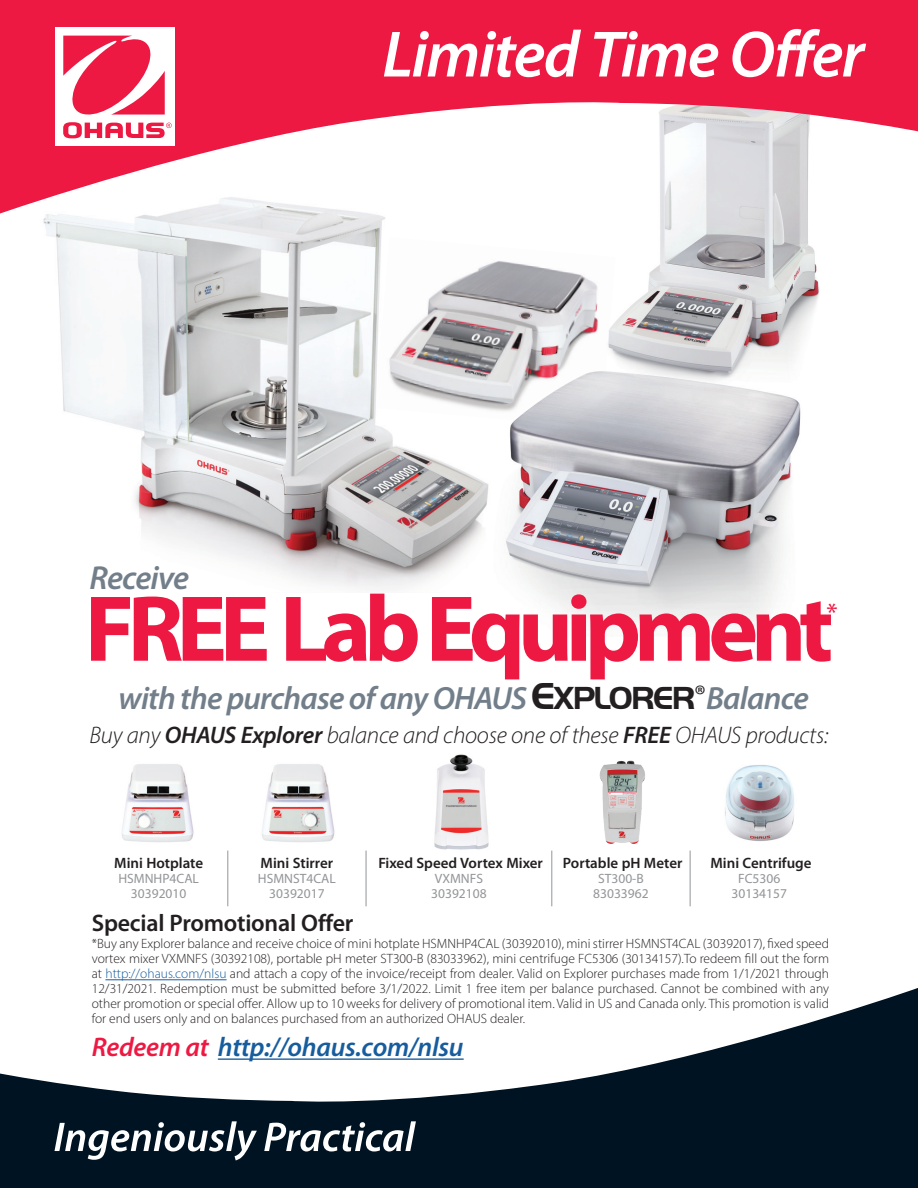
<style>
.page{position:relative;width:918px;height:1188px;background:#fff}
.page>*{position:absolute;margin:0;border:0;box-sizing:border-box;transform-origin:0 0}
.t1{font:700 94.5px "Myriad Pro";letter-spacing:-.075em;color:#ed1943}
.Red_Curve_Headline{font:italic 600 66px "Myriad Pro";letter-spacing:-.025em;color:#fff}
.t2{font:italic 600 33.3px "Myriad Pro";letter-spacing:-.03em;color:#727f8a}
.t3{font:italic 600 32.25px "Myriad Pro";letter-spacing:-.025em;color:#727f8a}
.Final_Statement{font:italic 600 27px "Myriad Pro";letter-spacing:-.01em;color:#175d9e}
.t4{font:27px "Myriad Pro";color:#ed1943}
.Section_Title{font:italic 300 24px "Myriad Pro";letter-spacing:-.01em;color:#231f20}
.Promo_Info_Header{font:600 24px "Myriad Pro";letter-spacing:-.01em;color:#231f20}
.Specs_Centered_Semib{font:600 15px "Myriad Pro";color:#231f20}
.Promo_Fine_Print{font:300 13.5px/15px "Myriad Pro";color:#231f20;text-align:justify}
.t5{font:13.5px/15px "Myriad Pro";color:#939598;text-align:center}
.s1{font-family:"Handel Got D";font-weight:700;font-style:normal;font-size:39px;color:#231f20}
.s2{font-family:"Handel Got D";font-weight:700;font-style:normal;font-size:33.15px;color:#231f20}
.s3{font-weight:600}
.s4{color:#175d9e}
.s5{color:#ed1943}
</style>
<div class="page">
<img style="left:513px;top:404px;width:288px;height:220px">
<img style="left:616px;top:222px;width:203px;height:182px">
<img style="left:43px;top:222px;width:470px;height:367px">
<img style="left:375px;top:237px;width:241px;height:191px">
<svg style="left:0;top:0;width:918px;height:222px;fill:#ed1943"></svg>
<div style="left:55px;top:27px;width:119px;height:119px;background:#fff"></div>
<svg style="left:63px;top:36px;width:109px;height:102px"></svg>
<svg style="left:0;top:980px;width:918px;height:208px;fill:#001322"></svg>
<svg style="left:55px;top:1121px;width:202px;height:39px"></svg>
<svg style="left:264px;top:1121px;width:152px;height:30px"></svg>
<img style="left:122px;top:764px;width:72px;height:78px">
<img style="left:262px;top:764px;width:73px;height:78px">
<img style="left:434px;top:754px;width:55px;height:96px">
<img style="left:599px;top:760px;width:46px;height:84px">
<img style="left:725px;top:765px;width:69px;height:76px">
<hr style="left:105px;top:979px;width:122px;height:1px;background:#175d9e">
<hr style="left:218px;top:1058px;width:246px;height:2px;background:#175d9e">
<hr style="left:227px;top:851px;width:1px;height:55px;background:#939598">
<hr style="left:366px;top:851px;width:1px;height:55px;background:#939598">
<hr style="left:551px;top:851px;width:1px;height:55px;background:#939598">
<hr style="left:690px;top:851px;width:1px;height:55px;background:#939598">
<p class="Red_Curve_Headline" style="left:382px;top:12px;width:484px">Limited Time Offer</p>
<p class="t2" style="left:90px;top:556px;width:101px">Receive</p>
<p class="t1" style="left:85px;top:567px;width:750px">FREE Lab Equipment</p>
<p class="t4" style="left:826px;top:596px;width:13px">*</p>
<p class="t3" style="left:119px;top:677px;width:692px">with the purchase of any OHAUS <span class="s1">E</span><span class="s2">XPLORER</span><sup>®</sup>Balance</p>
<p class="Section_Title" style="left:90px;top:721px;width:740px">Buy any <span class="s3">OHAUS Explorer</span> balance and choose one of these <span class="s3">FREE</span> OHAUS products:</p>
<p class="Specs_Centered_Semib" style="left:114px;top:853px;width:91px">Mini Hotplate</p>
<p class="t5" style="left:118px;top:871px;width:82px">HSMNHP4CAL<br>30392010</p>
<p class="Specs_Centered_Semib" style="left:261px;top:853px;width:74px">Mini Stirrer</p>
<p class="t5" style="left:258px;top:871px;width:80px">HSMNST4CAL<br>30392017</p>
<p class="Specs_Centered_Semib" style="left:378px;top:853px;width:166px">Fixed Speed Vortex Mixer</p>
<p class="t5" style="left:431px;top:871px;width:57px;text-align:left">VXMNFS<br>30392108</p>
<p class="Specs_Centered_Semib" style="left:563px;top:853px;width:121px">Portable pH Meter</p>
<p class="t5" style="left:593px;top:871px;width:57px">ST300-B<br>83033962</p>
<p class="Specs_Centered_Semib" style="left:710px;top:853px;width:103px">Mini Centrifuge</p>
<p class="t5" style="left:732px;top:871px;width:57px">FC5306<br>30134157</p>
<p class="Promo_Info_Header" style="left:92px;top:907px;width:263px">Special Promotional Offer</p>
<p class="Promo_Fine_Print" style="left:92px;top:936px;width:739px">*Buy any Explorer balance and receive choice of mini hotplate HSMNHP4CAL (30392010), mini stirrer HSMNST4CAL (30392017), fixed speed vortex mixer VXMNFS (30392108), portable pH meter ST300-B (83033962), mini centrifuge FC5306 (30134157).To redeem fill out the form at <span class="s4">http://ohaus.com/nlsu</span> and attach a copy of the invoice/receipt from dealer. Valid on Explorer purchases made from 1/1/2021 through 12/31/2021. Redemption must be submitted before 3/1/2022. Limit 1 free item per balance purchased. Cannot be combined with any other promotion or special offer. Allow up to 10 weeks for delivery of promotional item. Valid in US and Canada only. This promotion is valid for end users only and on balances purchased from an authorized OHAUS dealer.</p>
<p class="Final_Statement" style="left:92px;top:1030px;width:373px"><span class="s5">Redeem at</span> http://ohaus.com/nlsu</p>
</div>
